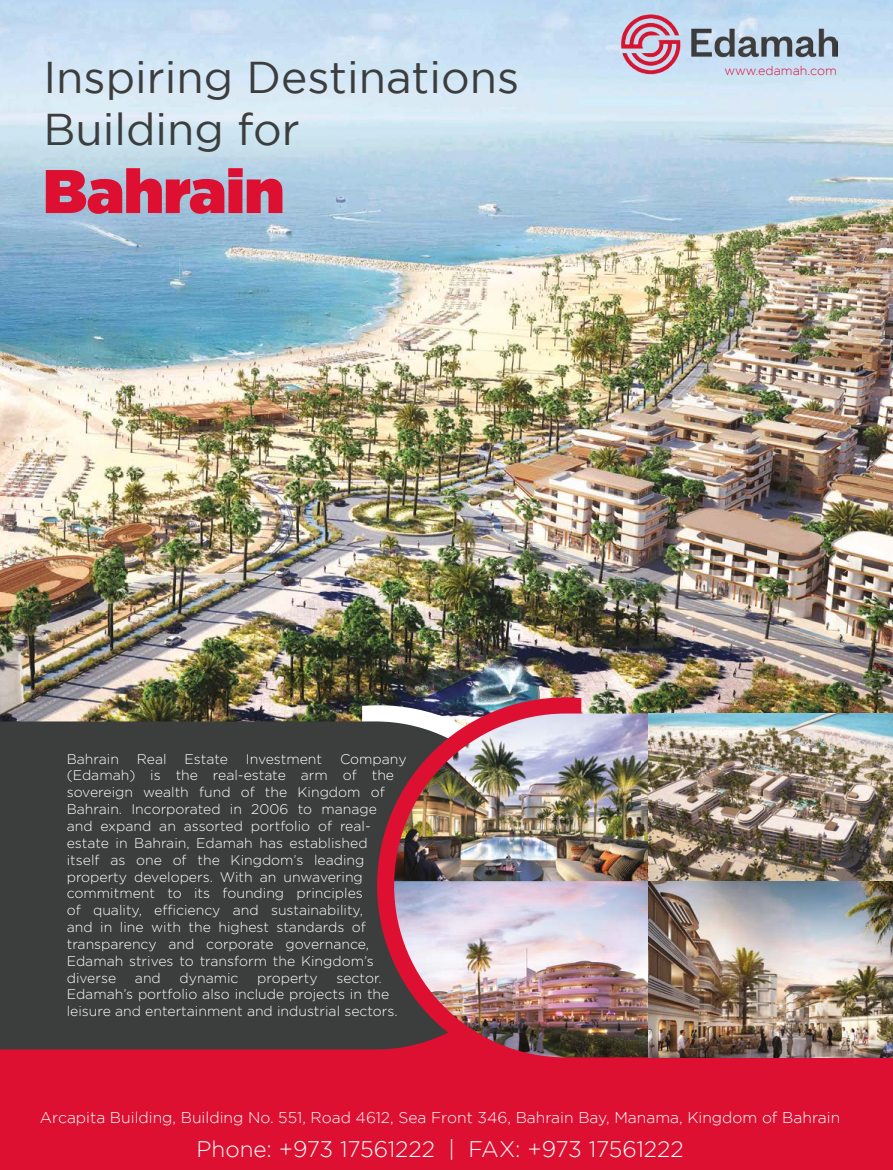
<style>
.page{position:relative;width:893px;height:1170px;background:#fff}
.page>*{position:absolute;margin:0;border:0;box-sizing:border-box;transform-origin:0 0}
.t1{font:900 61.5px "Gotham";color:#de1032}
.t2{font:44.4px/52.3px "Gotham";color:#3c3d3d}
.t3{font:300 22.5px "Gotham";color:#fff}
.t4{font:300 15.6px "Gotham";color:#fff}
.t5{font:300 14.1px/16.8px "Gotham Rounded";color:#fff}
.t6{font:300 12.45px "Gotham";color:#de1032}
</style>
<div class="page">
<img style="left:0;top:0;width:893px;height:721px">
<div style="left:0;top:968px;width:893px;height:201px;background:#de1032"></div>
<div style="left:0;top:721px;width:377px;height:328px;background:#3c3d3d"></div>
<img style="left:621px;top:13px;width:216px;height:61px">
<svg style="left:377px;top:697px;width:204px;height:361px;background:#7d3d4d"></svg>
<img style="left:394px;top:713px;width:499px;height:168px">
<img style="left:394px;top:881px;width:499px;height:176px">
<h2 class="t2" style="left:43px;top:50px;width:477px">Inspiring Destinations<br>Building for</h2>
<h1 class="t1" style="left:43px;top:147px;width:242px">Bahrain</h1>
<p class="t6" style="left:724px;top:64px;width:114px">www.edamah.com</p>
<p class="t5" style="left:67px;top:749px;width:54px">Bahrain</p>
<p class="t5" style="left:137px;top:749px;width:31px">Real</p>
<p class="t5" style="left:185px;top:749px;width:45px">Estate</p>
<p class="t5" style="left:246px;top:749px;width:78px">Investment</p>
<p class="t5" style="left:67px;top:749px;width:341px;text-indent:273px">Company (Edamah) is the real-estate arm of the sovereign wealth fund of the Kingdom of Bahrain. Incorporated in 2006 to manage<br>and expand an assorted portfolio of real&shy;estate in Bahrain, Edamah has established<br>itself as one of the Kingdom’s leading property developers. With an unwavering commitment to its founding principles<br>of quality, efficiency and sustainability,<br>and in line with the highest standards of transparency and corporate governance, Edamah strives to transform the Kingdom’s diverse</p>
<p class="t5" style="left:135px;top:968px;width:27px">and</p>
<p class="t5" style="left:180px;top:968px;width:60px">dynamic</p>
<p class="t5" style="left:257px;top:968px;width:62px">property</p>
<p class="t5" style="left:67px;top:968px;width:332px;text-indent:270px">sector.<br>Edamah’s portfolio also include projects in the leisure and entertainment and industrial sectors.</p>
<p class="t4" style="left:40px;top:1109px;width:802px">Arcapita Building, Building No. 551, Road 4612, Sea Front 346, Bahrain Bay, Manama, Kingdom of Bahrain</p>
<h3 class="t3" style="left:197px;top:1136px;width:488px">Phone: +973 17561222 | FAX: +973 17561222</h3>
</div>
